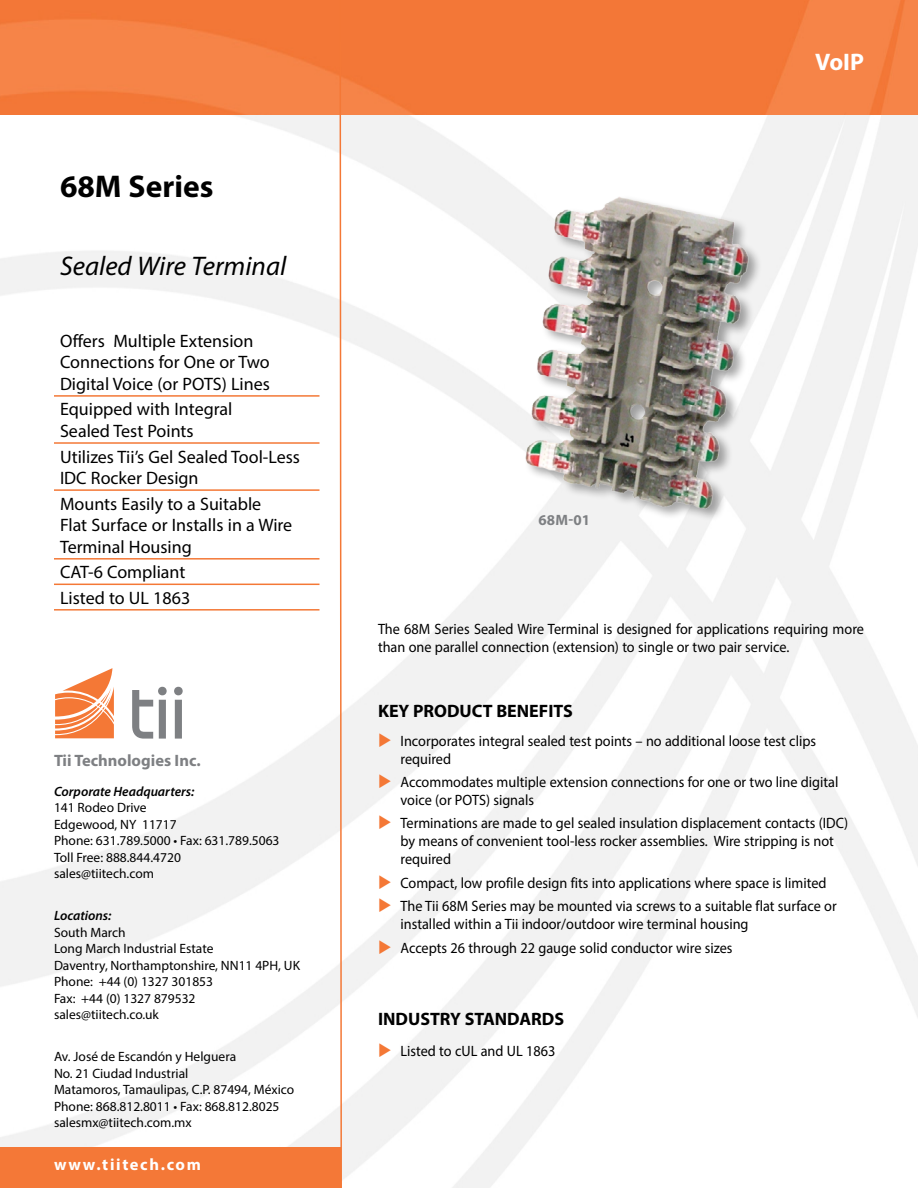
<style>
.page{position:relative;width:918px;height:1188px;background:#fff}
.page>*{position:absolute;margin:0;border:0;box-sizing:border-box;transform-origin:0 0}
.t1{font:700 31.5px "Myriad Pro";color:#000}
.t2{font:italic 27px "Myriad Pro";color:#000}
.t3{font:700 24px "Myriad Pro";color:#fff}
.t4{font:18px/21.6px "Myriad Pro";color:#000}
.t5{font:700 18px "Myriad Pro";color:#000}
.t6{font:700 16.5px "Myriad Pro";color:#7e8083}
.t7{font:700 16.5px "Myriad Pro";letter-spacing:.1em;color:#fff}
.t8{font:15px/18px "Myriad Pro";color:#000;scale:.95 1}
.t9{font:700 15px "Myriad Pro";color:#7e8083}
.t10{font:13.5px/16.5px "Myriad Pro";color:#000}
.t11{font:italic 600 13.5px "Myriad Pro";color:#000}
</style>
<div class="page">
<img style="left:0;top:114px;width:918px;height:1074px">
<img style="left:0;top:0;width:918px;height:114px">
<div style="left:0;top:1148px;width:341px;height:40px;background:#f47837"></div>
<svg style="left:339px;top:0;width:4px;height:1188px"></svg>
<svg style="left:132px;top:687px;width:35px;height:52px"></svg>
<svg style="left:174px;top:687px;width:9px;height:52px"></svg>
<svg style="left:55px;top:668px;width:59px;height:70px"></svg>
<hr style="left:54px;top:395px;width:266px;height:2px;background:#f47836">
<hr style="left:54px;top:442px;width:266px;height:2px;background:#f47836">
<hr style="left:54px;top:489px;width:266px;height:2px;background:#f47836">
<hr style="left:54px;top:558px;width:266px;height:2px;background:#f47836">
<hr style="left:54px;top:584px;width:266px;height:1px;background:#f47836">
<hr style="left:54px;top:609px;width:266px;height:2px;background:#f47836">
<div style="left:524px;top:195px;width:238px;height:327px;background:#000;opacity:.35"></div>
<img style="left:513px;top:184px;width:244px;height:332px">
<svg style="left:379px;top:733px;width:12px;height:14px"></svg>
<svg style="left:379px;top:774px;width:12px;height:14px"></svg>
<svg style="left:379px;top:815px;width:12px;height:14px"></svg>
<svg style="left:379px;top:875px;width:12px;height:14px"></svg>
<svg style="left:379px;top:898px;width:12px;height:14px"></svg>
<svg style="left:379px;top:940px;width:12px;height:14px"></svg>
<svg style="left:379px;top:1043px;width:12px;height:14px"></svg>
<h1 class="t1" style="left:60px;top:166px;width:155px">68M Series</h1>
<h2 class="t2" style="left:60px;top:249px;width:228px">Sealed Wire Terminal</h2>
<p class="t4" style="left:60px;top:330px;width:211px">Offers Multiple Extension<br>Connections for One or Two<br>Digital Voice (or POTS) Lines</p>
<p class="t4" style="left:60px;top:398px;width:174px">Equipped with Integral<br>Sealed Test Points</p>
<p class="t4" style="left:60px;top:445px;width:242px">Utilizes Tii’s Gel Sealed Tool-Less<br>IDC Rocker Design</p>
<p class="t4" style="left:60px;top:493px;width:234px">Mounts Easily to a Suitable<br>Flat Surface or Installs in a Wire<br>Terminal Housing</p>
<p class="t4" style="left:60px;top:559px;width:132px;line-height:25.5px">CAT-6 Compliant<br>Listed to UL 1863</p>
<p class="t6" style="left:54px;top:750px;width:148px">Tii Technologies Inc.</p>
<p class="t11" style="left:54px;top:783px;width:142px">Corporate Headquarters:</p>
<p class="t10" style="left:54px;top:799px;width:227px">141 Rodeo Drive<br>Edgewood, NY 11717<br>Phone: 631.789.5000 • Fax: 631.789.5063<br>Toll Free: 888.844.4720 sales@tiitech.com</p>
<p class="t11" style="left:54px;top:907px;width:59px">Locations:</p>
<p class="t10" style="left:54px;top:924px;width:248px">South March<br>Long March Industrial Estate<br>Daventry, Northamptonshire, NN11 4PH, UK<br>Phone: +44 (0) 1327 301853<br>Fax: +44 (0) 1327 879532 sales@tiitech.co.uk</p>
<p class="t10" style="left:54px;top:1048px;width:242px">Av. José de Escandón y Helguera<br>No. 21 Ciudad Industrial<br>Matamoros, Tamaulipas, C.P. 87494, México Phone: 868.812.8011 • Fax: 868.812.8025 salesmx@tiitech.com.mx</p>
<p class="t7" style="left:54px;top:1154px;width:148px">www.tiitech.com</p>
<p class="t9" style="left:539px;top:510px;width:53px">68m-01</p>
<h3 class="t3" style="left:815px;top:46px;width:50px">VoIP</h3>
<p class="t8" style="left:378px;top:620px;width:513px">The 68M Series Sealed Wire Terminal is designed for applications requiring more than one parallel connection (extension) to single or two pair service.</p>
<p class="t5" style="left:378px;top:699px;width:196px">KEY PRODUCT BENEFITS</p>
<p class="t8" style="left:400px;top:731px;width:439px">Incorporates integral sealed test points – no additional loose test clips required</p>
<p class="t8" style="left:400px;top:773px;width:462px">Accommodates multiple extension connections for one or two line digital voice (or POTS) signals</p>
<p class="t8" style="left:400px;top:814px;width:473px">Terminations are made to gel sealed insulation displacement contacts (IDC) by means of convenient tool-less rocker assemblies. Wire stripping is not required</p>
<p class="t8" style="left:400px;top:871px;width:461px;line-height:23.4px">Compact, low profile design fits into applications where space is limited<br>The Tii 68M Series may be mounted via screws to a suitable flat surface or</p>
<p class="t8" style="left:400px;top:912px;width:368px;line-height:23.4px">installed within a Tii indoor/outdoor wire terminal housing<br>Accepts 26 through 22 gauge solid conductor wire sizes</p>
<p class="t5" style="left:378px;top:1007px;width:188px">INDUSTRY STANDARDS</p>
<p class="t8" style="left:400px;top:1042px;width:165px">Listed to cUL and UL 1863</p>
</div>
